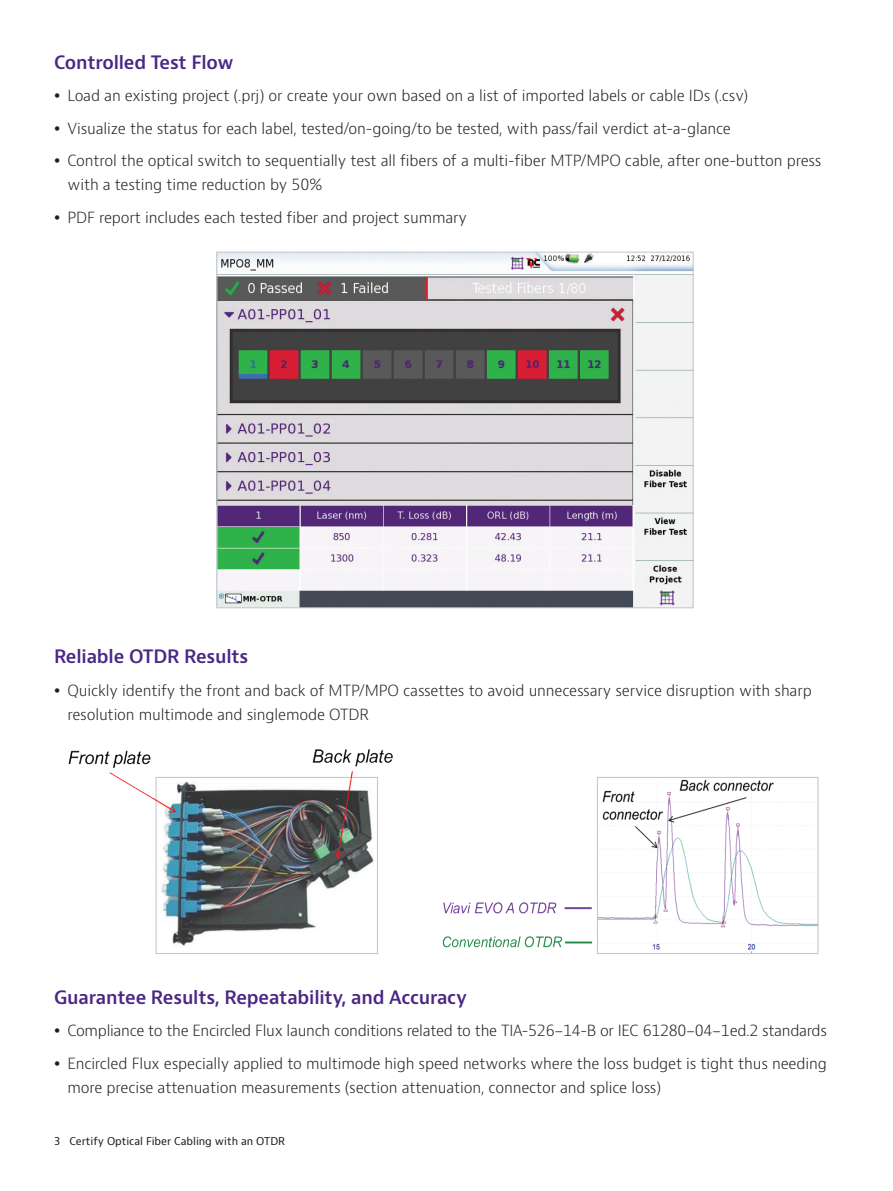
<style>
.page{position:relative;width:893px;height:1191px;background:#fff}
.page>*{position:absolute;margin:0;border:0;box-sizing:border-box;transform-origin:0 0}
.t1{font:600 18px "Bernino Sans";letter-spacing:-.01em;color:#4a2785}
.t2{font:300 15px/32.5px "Bernino Sans";letter-spacing:-.01em;color:#231f20}
.t3{font:10.5px "Bernino Sans";color:#231f20}
</style>
<div class="page">
<img style="left:218px;top:254px;width:474px;height:352px">
<img style="left:68px;top:749px;width:325px;height:205px">
<img style="left:442px;top:777px;width:377px;height:177px">
<div style="left:597px;top:777px;width:221px;height:177px;border:1px solid #c7c8ca"></div>
<p class="t1" style="left:54px;top:50px;width:181px">Controlled Test Flow</p>
<p class="t2" style="left:68px;top:80px;width:755px">Load an existing project (.prj) or create your own based on a list of imported labels or cable IDs (.csv)<br>Visualize the status for each label, tested/on-going/to be tested, with pass/fail verdict at-a-glance<br>Control the optical switch to sequentially test all fibers of a multi-fiber MTP/MPO cable, after one-button press</p>
<p class="t2" style="left:68px;top:169px;width:401px">with a testing time reduction by 50%<br>PDF report includes each tested fiber and project summary</p>
<p class="t1" style="left:54px;top:645px;width:196px">Reliable OTDR Results</p>
<p class="t2" style="left:68px;top:678px;width:746px;line-height:24px">Quickly identify the front and back of MTP/MPO cassettes to avoid unnecessary service disruption with sharp resolution multimode and singlemode OTDR</p>
<p class="t1" style="left:54px;top:985px;width:414px">Guarantee Results, Repeatability, and Accuracy</p>
<p class="t2" style="left:68px;top:1014px;width:761px">Compliance to the Encircled Flux launch conditions related to the TIA-526-14-B or IEC 61280-04-1ed.2 standards<br>Encircled Flux especially applied to multimode high speed networks where the loss budget is tight thus needing</p>
<p class="t2" style="left:68px;top:1071px;width:595px">more precise attenuation measurements (section attenuation, connector and splice loss)</p>
<p class="t3" style="left:54px;top:1134px;width:233px">3 Certify Optical Fiber Cabling with an OTDR</p>
</div>
